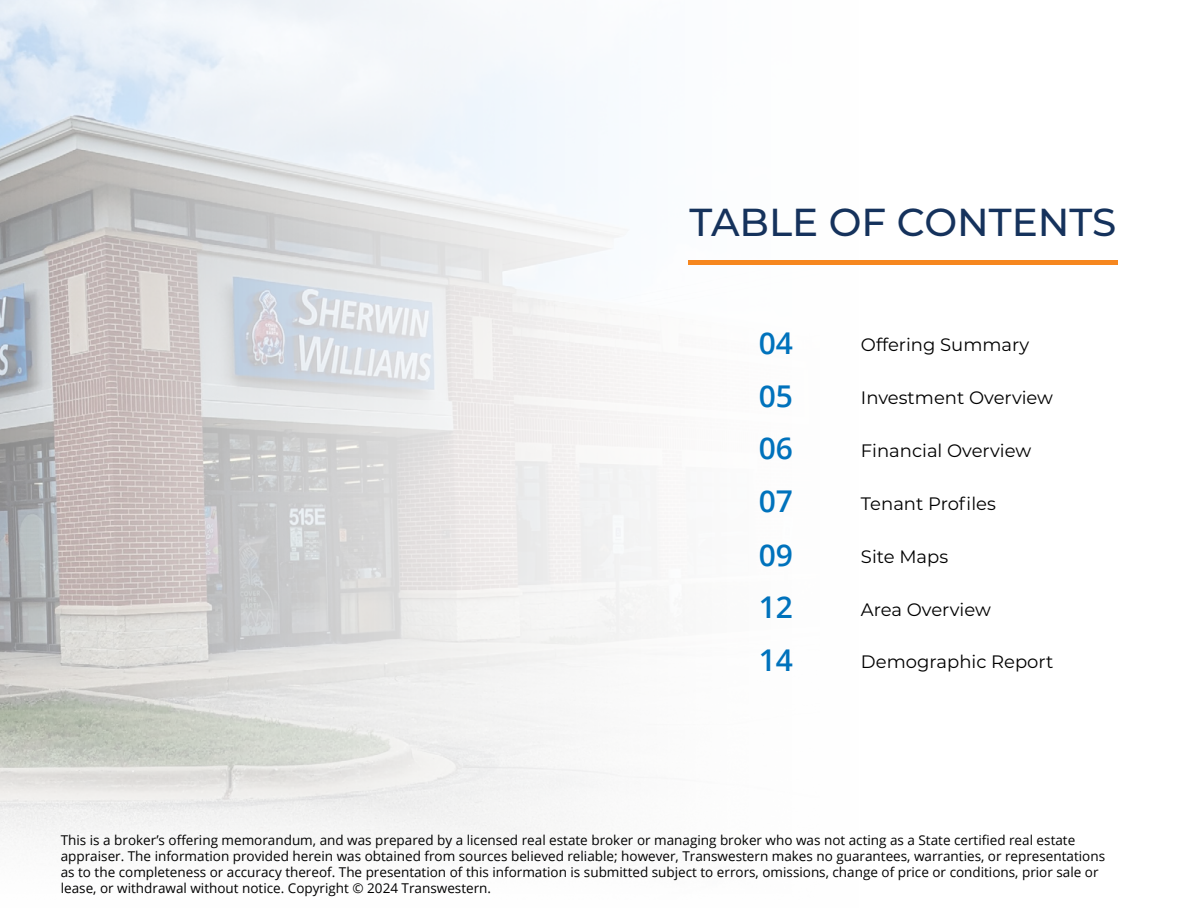
<style>
.page{position:relative;width:1188px;height:918px;background:#fff}
.page>*{position:absolute;margin:0;border:0;box-sizing:border-box;transform-origin:0 0}
.t1{font:500 39px "Montserrat";color:#15325c}
.t2{font:600 30px "Open Sans";color:#0072bc}
.t3{font:18px "Montserrat";color:#000}
.t4{font:13.5px/16.2px "Open Sans";color:#000}
</style>
<div class="page">
<img style="left:0;top:0;width:657px;height:853px">
<div style="left:688px;top:260px;width:430px;height:5px;background:#f6871f"></div>
<h1 class="t1" style="left:690px;top:195px;width:428px">TABLE OF CONTENTS</h1>
<h2 class="t2" style="left:759px;top:322px;width:36px">04</h2>
<h3 class="t3" style="left:861px;top:332px;width:170px">Offering Summary</h3>
<h2 class="t2" style="left:759px;top:375px;width:36px">05</h2>
<h3 class="t3" style="left:861px;top:385px;width:194px">Investment Overview</h3>
<h2 class="t2" style="left:759px;top:428px;width:36px">06</h2>
<h3 class="t3" style="left:861px;top:438px;width:172px">Financial Overview</h3>
<h2 class="t2" style="left:759px;top:481px;width:36px">07</h2>
<h3 class="t3" style="left:861px;top:491px;width:136px">Tenant Profiles</h3>
<h2 class="t2" style="left:759px;top:534px;width:36px">09</h2>
<h3 class="t3" style="left:861px;top:544px;width:89px">Site Maps</h3>
<h2 class="t2" style="left:759px;top:587px;width:36px">12</h2>
<h3 class="t3" style="left:861px;top:597px;width:131px">Area Overview</h3>
<h2 class="t2" style="left:759px;top:640px;width:36px">14</h2>
<h3 class="t3" style="left:861px;top:650px;width:194px">Demographic Report</h3>
<p class="t4" style="left:61px;top:831px;width:1046px">This is a broker’s offering memorandum, and was prepared by a licensed real estate broker or managing broker who was not acting as a State certified real estate appraiser. The information provided herein was obtained from sources believed reliable; however, Transwestern makes no guarantees, warranties, or representations as to the completeness or accuracy thereof. The presentation of this information is submitted subject to errors, omissions, change of price or conditions, prior sale or lease, or withdrawal without notice. Copyright © 2024 Transwestern.</p>
</div>
